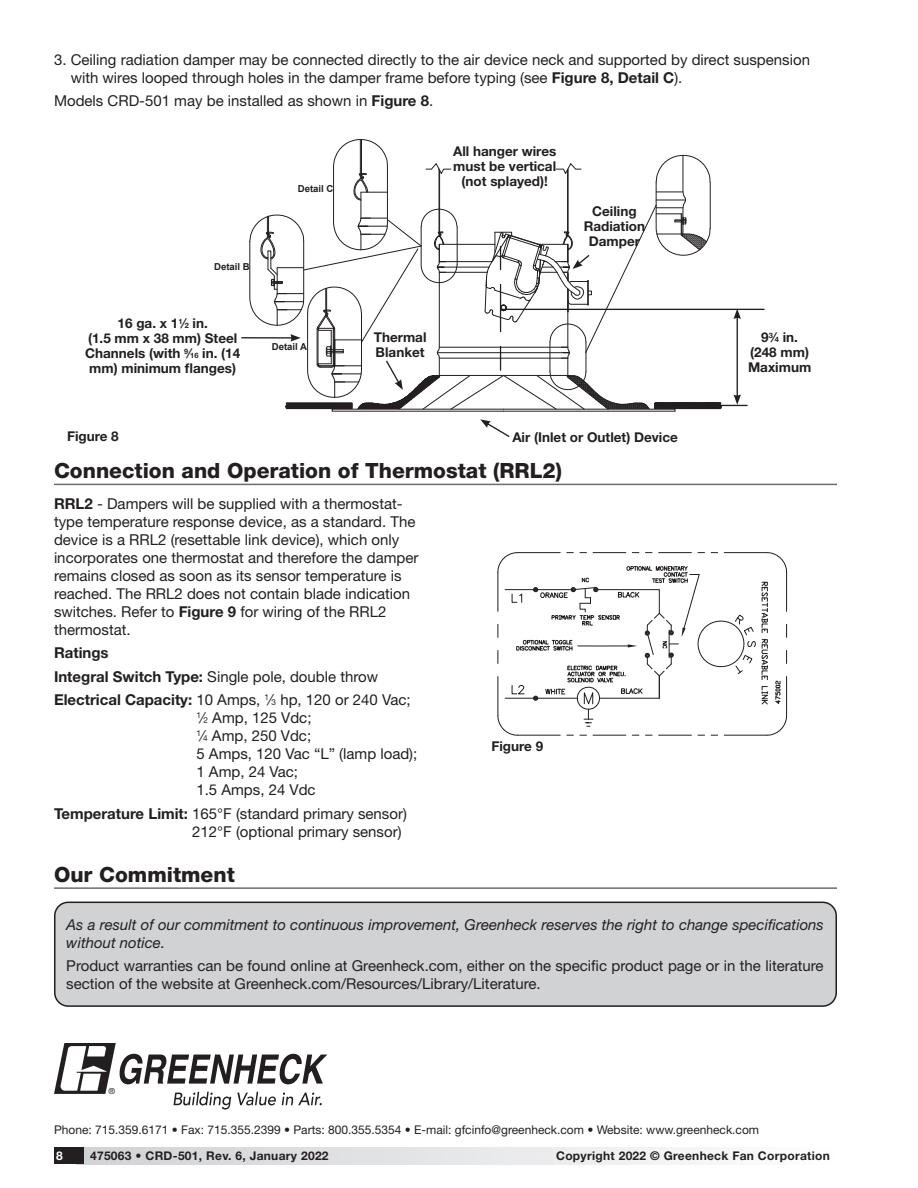
<style>
.page{position:relative;width:918px;height:1188px;background:#fff}
.page>*{position:absolute;margin:0;border:0;box-sizing:border-box;transform-origin:0 0}
.Section_Heading_wUnd{font:800 21px "Helvetica Neue LT Std";color:#231f20}
.Body_10_12_55_Roman{font:15px/18px "Helvetica Neue LT Std";color:#231f20}
.t1{font:italic 15px/18px "Helvetica Neue LT Std";color:#231f20}
.Bold{font:700 15px "Helvetica Neue LT Std";color:#231f20}
.Drawing___Picture_La{font:700 13.5px/15px "Helvetica Neue LT Std";color:#231f20}
.t2{font:12px "Helvetica Neue LT Std";color:#231f20}
.t3{font:700 12px "Helvetica Neue LT Std";letter-spacing:.025em;color:#231f20}
.t4{font:700 12px "Helvetica Neue LT Std";color:#fff}
.t5{font:700 9.6px "Arial";color:#231f20}
.t6{font:8.25px "Helvetica";color:#231f20}
.s1{font-weight:700}
.s2{font-size:7.35px}
.s3{font-size:8.25px}
</style>
<div class="page">
<hr style="left:501px;top:309px;width:264px;height:1px;background:#231f20">
<hr style="left:655px;top:405px;width:93px;height:1px;background:#231f20">
<hr style="left:737px;top:317px;width:1px;height:80px;background:#231f20">
<svg style="left:733px;top:310px;width:8px;height:9px"></svg>
<svg style="left:733px;top:394px;width:8px;height:11px"></svg>
<svg style="left:480px;top:419px;width:30px;height:18px"></svg>
<hr style="left:241px;top:337px;width:52px;height:2px;background:#231f20">
<svg style="left:249px;top:139px;width:472px;height:273px"></svg>
<hr style="left:54px;top:484px;width:783px;height:1px;background:#6c6d70">
<svg style="left:497px;top:552px;width:290px;height:184px"></svg>
<div style="left:77px;top:1148px;width:760px;height:16px;background:linear-gradient(to right,#d0d1d4,#fefefe)"></div>
<div style="left:54px;top:1148px;width:30px;height:16px;background:#231f20"></div>
<div style="left:55px;top:902px;width:781px;height:104px;background:#d1d2d4;border-radius:13px"></div>
<div style="left:54px;top:902px;width:783px;height:105px;border:2px solid #231f20;border-radius:13px"></div>
<svg style="left:54px;top:1043px;width:273px;height:67px"></svg>
<hr style="left:54px;top:887px;width:783px;height:2px;background:#6c6d70">
<p class="Body_10_12_55_Roman" style="left:71px;top:50px;width:741px;text-indent:-17px">3. Ceiling radiation damper may be connected directly to the air device neck and supported by direct suspension with wires looped through holes in the damper frame before typing (see <span class="s1">Figure 8, Detail C</span>).</p>
<p class="Body_10_12_55_Roman" style="left:54px;top:92px;width:381px">Models CRD-501 may be installed as shown in <span class="s1">Figure 8</span>.</p>
<p class="t5" style="left:214px;top:260px;width:37px">Detail B</p>
<p class="t5" style="left:298px;top:182px;width:37px">Detail C</p>
<p class="Drawing___Picture_La" style="left:453px;top:143px;width:105px">All hanger wires must be vertical</p>
<p class="Drawing___Picture_La" style="left:462px;top:173px;width:88px">(not splayed)!</p>
<p class="Drawing___Picture_La" style="left:584px;top:203px;width:63px;text-align:center">Ceiling<br>Radiation<br>Damper</p>
<p class="Drawing___Picture_La" style="left:118px;top:316px;width:92px">16 ga. x 1<sup>1</sup>⁄<span class="s2">2</span> in.</p>
<p class="Drawing___Picture_La" style="left:85px;top:331px;width:157px;text-align:center">(1.5 mm x 38 mm) Steel<br>Channels (with <sup>9</sup>⁄<span class="s2">16</span> in. (14 mm) minimum flanges)</p>
<p class="Drawing___Picture_La" style="left:761px;top:329px;width:38px">9<sup>3</sup>⁄<span class="s2">4</span> in.</p>
<p class="Drawing___Picture_La" style="left:374px;top:329px;width:54px">Thermal<br>Blanket</p>
<p class="t5" style="left:272px;top:340px;width:37px">Detail A</p>
<p class="Drawing___Picture_La" style="left:748px;top:344px;width:65px">(248 mm)<br>Maximum</p>
<p class="Drawing___Picture_La" style="left:67px;top:428px;width:53px">Figure 8</p>
<p class="Drawing___Picture_La" style="left:512px;top:429px;width:167px">Air (Inlet or Outlet) Device</p>
<p class="Section_Heading_wUnd" style="left:54px;top:458px;width:509px">Connection and Operation of Thermostat (RRL2)</p>
<p class="Body_10_12_55_Roman" style="left:54px;top:494px;width:366px"><span class="s1">RRL2</span> - Dampers will be supplied with a thermostat&shy;type temperature response device, as a standard. The device is a RRL2 (resettable link device), which only incorporates one thermostat and therefore the damper remains closed as soon as its sensor temperature is reached. The RRL2 does not contain blade indication switches. Refer to <span class="s1">Figure 9</span> for wiring of the RRL2 thermostat.</p>
<p class="Bold" style="left:54px;top:644px;width:56px">Ratings</p>
<p class="Body_10_12_55_Roman" style="left:54px;top:667px;width:326px"><span class="s1">Integral Switch Type:</span> Single pole, double throw</p>
<p class="Body_10_12_55_Roman" style="left:196px;top:691px;width:222px;text-indent:-142px"><span class="s1">Electrical Capacity:</span> 10 Amps, <sup>1</sup>⁄<span class="s3">3</span> hp, 120 or 240 Vac;<br><sup>1</sup>⁄<span class="s3">2</span> Amp, 125 Vdc;<br><sup>1</sup>⁄<span class="s3">4</span> Amp, 250 Vdc;<br>5 Amps, 120 Vac “L” (lamp load);<br>1 Amp, 24 Vac;<br>1.5 Amps, 24 Vdc</p>
<p class="Body_10_12_55_Roman" style="left:192px;top:804px;width:216px;text-indent:-138px"><span class="s1">Temperature Limit:</span> 165°F (standard primary sensor)<br>212°F (optional primary sensor)</p>
<p class="Drawing___Picture_La" style="left:491px;top:739px;width:53px">Figure 9</p>
<h1 class="Section_Heading_wUnd" style="left:54px;top:862px;width:182px">Our Commitment</h1>
<p class="t1" style="left:66px;top:915px;width:759px">As a result of our commitment to continuous improvement, Greenheck reserves the right to change specifications without notice.</p>
<p class="Body_10_12_55_Roman" style="left:66px;top:957px;width:759px">Product warranties can be found online at Greenheck.com, either on the specific product page or in the literature section of the website at Greenheck.com/Resources/Library/Literature.</p>
<p class="t6" style="left:109px;top:1086px;width:8px">®</p>
<p class="t2" style="left:54px;top:1123px;width:707px">Phone: 715.359.6171 • Fax: 715.355.2399 • Parts: 800.355.5354 • E-mail: gfcinfo@greenheck.com • Website: www.greenheck.com</p>
<p class="t4" style="left:56px;top:1148px;width:8px">8</p>
<p class="t3" style="left:90px;top:1148px;width:240px">475063 • CRD-501, Rev. 6, January 2022</p>
<p class="t3" style="left:556px;top:1148px;width:275px">Copyright 2022 © Greenheck Fan Corporation</p>
</div>
